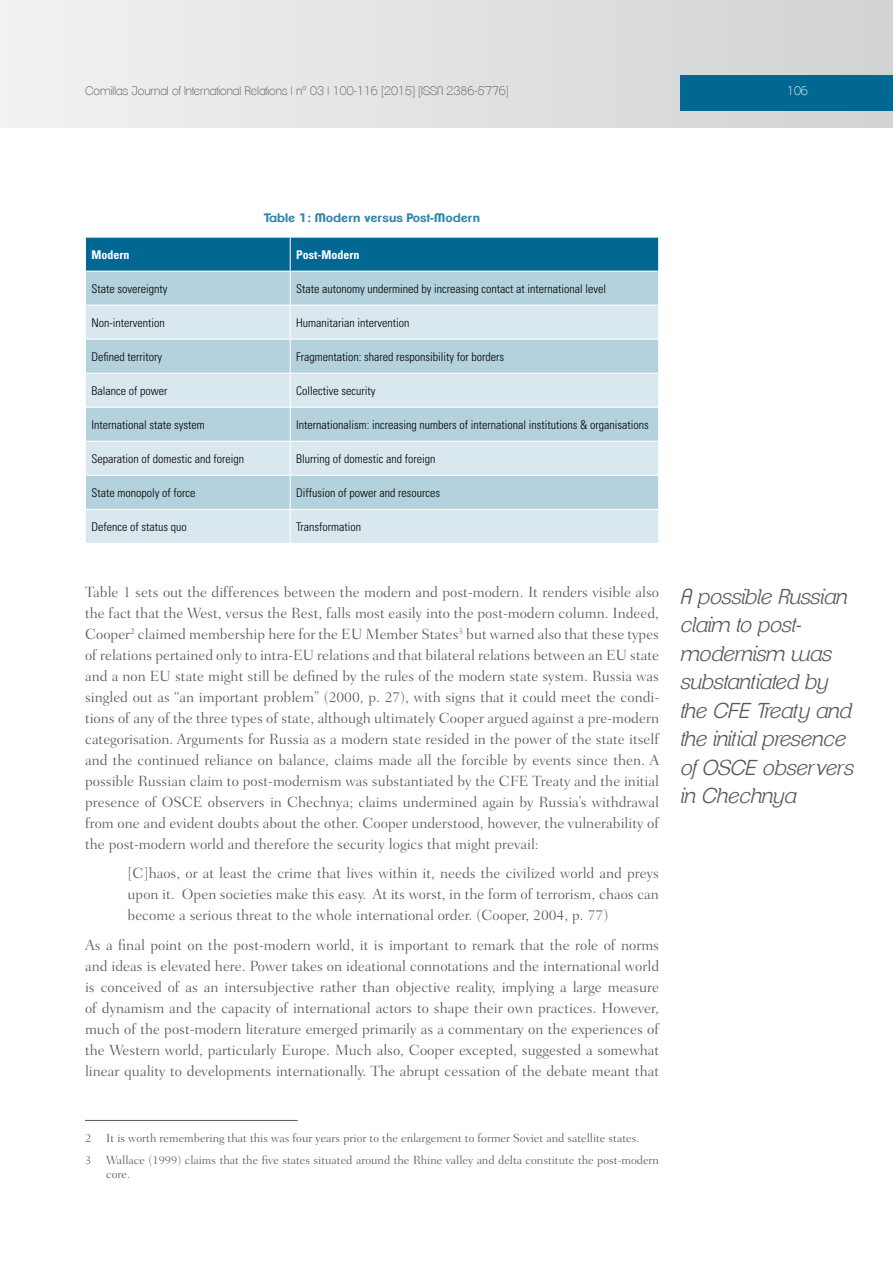
<style>
.page{position:relative;width:893px;height:1263px;background:#fff}
.page>*{position:absolute;margin:0;border:0;box-sizing:border-box;transform-origin:0 0}
.t1{font:italic 300 21px/28.5px "Clemente P Daf";color:#58595b}
.t2{font:300 15px/21px "Fairfield LH";color:#58595b;text-align:justify}
.t3{font:300 condensed 12px "Univers";color:#000}
.t4{font:300 12px/13.5px "Fairfield LH";color:#58595b}
.t5{font:200 12px "Clemente P Dac";color:#58595b}
.t6{font:700 12px "Clemente P Dam";color:#3386a8}
.t7{font:700 condensed 12px "Univers";color:#fff}
.t8{font:200 12px "Clemente P Dac";color:#fff}
</style>
<div class="page">
<div style="left:0;top:0;width:893px;height:128px;background:linear-gradient(to right,#f1f2f2,#d1d3d4)"></div>
<div style="left:680px;top:75px;width:213px;height:36px;background:#006892"></div>
<div style="left:86px;top:238px;width:572px;height:33px;background:#006892"></div>
<div style="left:86px;top:272px;width:572px;height:33px;background:#b3d2de"></div>
<svg style="left:86px;top:306px;width:572px;height:237px;background:#c9dee7"></svg>
<hr style="left:290px;top:237px;width:1px;height:34px;background:#fff">
<hr style="left:290px;top:271px;width:1px;height:34px;background:#fff">
<hr style="left:290px;top:305px;width:1px;height:34px;background:#fff">
<hr style="left:85px;top:339px;width:205px;height:1px;background:#fff">
<hr style="left:290px;top:339px;width:369px;height:1px;background:#fff">
<hr style="left:290px;top:340px;width:1px;height:33px;background:#fff">
<hr style="left:85px;top:373px;width:205px;height:1px;background:#fff">
<hr style="left:290px;top:373px;width:369px;height:1px;background:#fff">
<hr style="left:290px;top:374px;width:1px;height:33px;background:#fff">
<hr style="left:85px;top:407px;width:205px;height:1px;background:#fff">
<hr style="left:290px;top:407px;width:369px;height:1px;background:#fff">
<hr style="left:290px;top:408px;width:1px;height:33px;background:#fff">
<hr style="left:85px;top:441px;width:205px;height:1px;background:#fff">
<hr style="left:290px;top:441px;width:369px;height:1px;background:#fff">
<hr style="left:290px;top:442px;width:1px;height:33px;background:#fff">
<hr style="left:85px;top:475px;width:205px;height:1px;background:#fff">
<hr style="left:290px;top:475px;width:369px;height:1px;background:#fff">
<hr style="left:290px;top:476px;width:1px;height:33px;background:#fff">
<hr style="left:85px;top:509px;width:205px;height:1px;background:#fff">
<hr style="left:290px;top:509px;width:369px;height:1px;background:#fff">
<hr style="left:290px;top:510px;width:1px;height:33px;background:#fff">
<hr style="left:85px;top:1120px;width:213px;height:1px;background:#58595b">
<p class="t5" style="left:85px;top:83px;width:425px">Comillas Journal of International Relations | nº 03 | 100-116 [2015] [ISSN 2386-5776]</p>
<p class="t8" style="left:787px;top:83px;width:22px">106</p>
<p class="t6" style="left:264px;top:211px;width:218px">Table 1: Modern versus Post-Modern</p>
<p class="t7" style="left:91px;top:247px;width:39px">Modern</p>
<p class="t7" style="left:296px;top:247px;width:65px">Post-Modern</p>
<p class="t3" style="left:91px;top:281px;width:77px">State sovereignty</p>
<p class="t3" style="left:296px;top:281px;width:311px">State autonomy undermined by increasing contact at international level</p>
<p class="t3" style="left:91px;top:315px;width:75px">Non-intervention</p>
<p class="t3" style="left:296px;top:315px;width:115px">Humanitarian intervention</p>
<p class="t3" style="left:91px;top:349px;width:72px">Defined territory</p>
<p class="t3" style="left:296px;top:349px;width:209px">Fragmentation: shared responsibility for borders</p>
<p class="t3" style="left:91px;top:383px;width:77px">Balance of power</p>
<p class="t3" style="left:296px;top:383px;width:81px">Collective security</p>
<p class="t3" style="left:91px;top:417px;width:115px">International state system</p>
<p class="t3" style="left:296px;top:417px;width:354px">Internationalism: increasing numbers of international institutions &amp; organisations</p>
<p class="t3" style="left:91px;top:452px;width:154px">Separation of domestic and foreign</p>
<p class="t3" style="left:296px;top:452px;width:141px">Blurring of domestic and foreign</p>
<p class="t3" style="left:91px;top:486px;width:105px">State monopoly of force</p>
<p class="t3" style="left:296px;top:486px;width:145px">Diffusion of power and resources</p>
<p class="t3" style="left:91px;top:520px;width:97px">Defence of status quo</p>
<p class="t3" style="left:296px;top:520px;width:67px">Transformation</p>
<p class="t2" style="left:85px;top:581px;width:576px">Table 1 sets out the differences between the modern and post-modern. It renders visible also the fact that the West, versus the Rest, falls most easily into the post-modern column. Indeed, Cooper<sup>2</sup> claimed membership here for the EU Member States<sup>3</sup> but warned also that these types of relations pertained only to intra-EU relations and that bilateral relations between an EU state and a non EU state might still be defined by the rules of the modern state system. Russia was singled out as “an important problem” (2000, p. 27), with signs that it could meet the condi&shy;tions of any of the three types of state, although ultimately Cooper argued against a pre-modern categorisation. Arguments for Russia as a modern state resided in the power of the state itself and the continued reliance on balance, claims made all the forcible by events since then. A possible Russian claim to post-modernism was substantiated by the CFE Treaty and the initial presence of OSCE observers in Chechnya; claims undermined again by Russia’s withdrawal from one and evident doubts about the other. Cooper understood, however, the vulnerability of the post-modern world and therefore the security logics that might prevail:</p>
<p class="t2" style="left:128px;top:863px;width:533px">[C]haos, or at least the crime that lives within it, needs the civilized world and preys upon it. Open societies make this easy. At its worst, in the form of terrorism, chaos can become a serious threat to the whole international order. (Cooper, 2004, p. 77)</p>
<p class="t2" style="left:85px;top:934px;width:576px">As a final point on the post-modern world, it is important to remark that the role of norms and ideas is elevated here. Power takes on ideational connotations and the international world is conceived of as an intersubjective rather than objective reality, implying a large measure of dynamism and the capacity of international actors to shape their own practices. However, much of the post-modern literature emerged primarily as a commentary on the experiences of the Western world, particularly Europe. Much also, Cooper excepted, suggested a somewhat linear quality to developments internationally. The abrupt cessation of the debate meant that</p>
<h1 class="t1" style="left:681px;top:582px;width:175px">A possible Russian claim to post&shy;modernism was substantiated by the CFE Treaty and the initial presence of OSCE observers in Chechnya</h1>
<p class="t4" style="left:85px;top:1132px;width:8px">2</p>
<p class="t4" style="left:106px;top:1132px;width:535px">It is worth remembering that this was four years prior to the enlargement to former Soviet and satellite states.</p>
<p class="t4" style="left:85px;top:1154px;width:8px">3</p>
<p class="t4" style="left:106px;top:1154px;width:554px">Wallace (1999) claims that the five states situated around the Rhine valley and delta constitute the post-modern core.</p>
</div>
